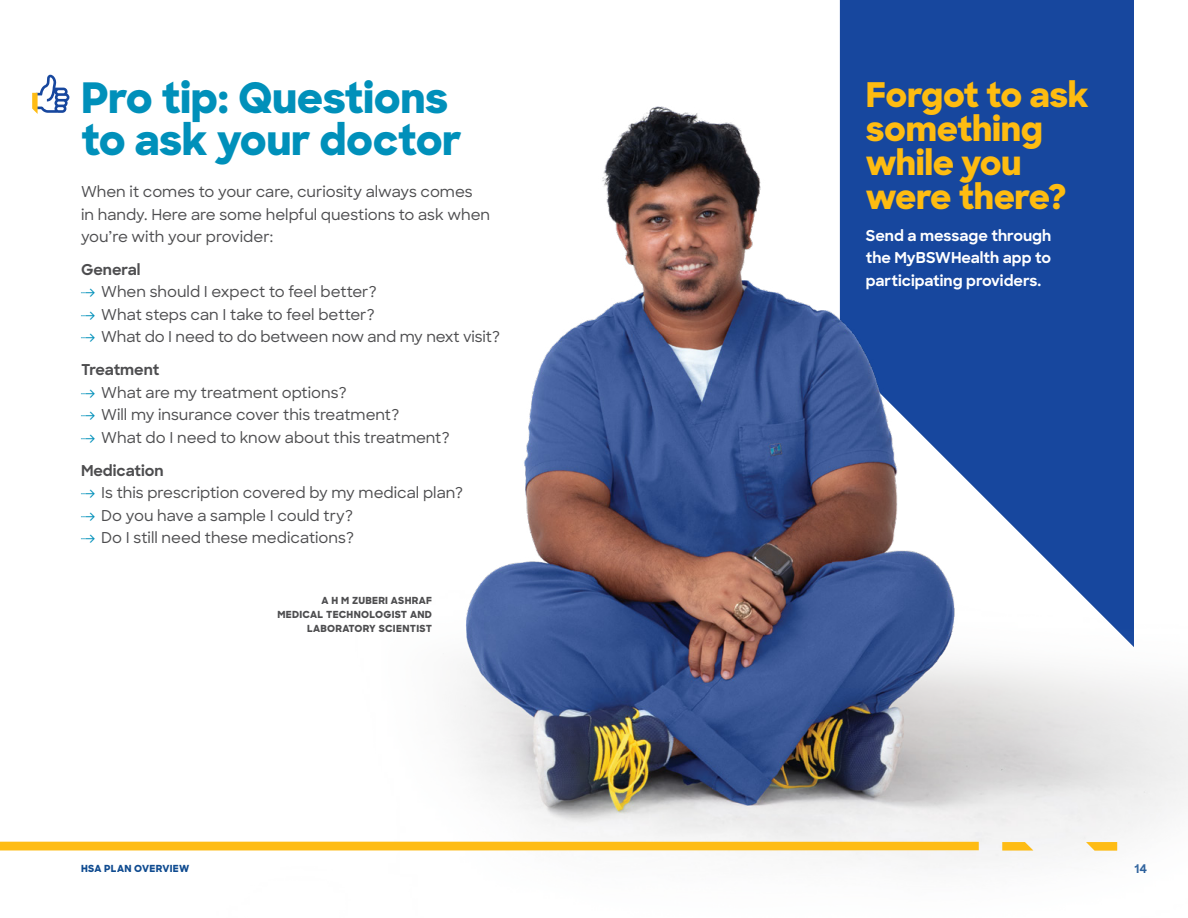
<style>
.page{position:relative;width:1188px;height:918px;background:#fff}
.page>*{position:absolute;margin:0;border:0;box-sizing:border-box;transform-origin:0 0}
.t1{font:800 42px/42px "Sharp Sans";letter-spacing:-.01em;color:#0090ba}
.t2{font:800 34.05px/34px "Sharp Sans";letter-spacing:-.01em;color:#febc11}
.t3{font:500 15px/22.5px "Sharp Sans";color:#4d4d4f}
.t4{font:700 15px/22.5px "Sharp Sans";color:#fff;text-align:justify}
.t5{font:700 15px "Sharp Sans";color:#4d4d4f}
.t6{font:700 12px "Sharp Sans";color:#0f4b90}
.t7{font:800 9.75px/14.2px "Sharp Sans";letter-spacing:.03em;color:#4d4d4f;text-align:right}
.t8{font:800 9.75px "Sharp Sans";letter-spacing:.03em;color:#0f4b90}
</style>
<div class="page">
<img style="left:216px;top:0;width:972px;height:866px">
<svg style="left:32px;top:75px;width:37px;height:39px"></svg>
<div style="left:0;top:842px;width:979px;height:8px;background:#febc15"></div>
<svg style="left:1086px;top:842px;width:31px;height:9px"></svg>
<svg style="left:1002px;top:842px;width:31px;height:9px"></svg>
<h1 class="t1" style="left:81px;top:75px;width:382px">Pro tip: Questions to ask your doctor</h1>
<p class="t3" style="left:81px;top:180px;width:411px">When it comes to your care, curiosity always comes<br>in handy. Here are some helpful questions to ask when you’re with your provider:</p>
<p class="t5" style="left:81px;top:258px;width:61px">General</p>
<p class="t3" style="left:101px;top:280px;width:401px">When should I expect to feel better?<br>What steps can I take to feel better?<br>What do I need to do between now and my next visit?</p>
<p class="t5" style="left:81px;top:359px;width:80px">Treatment</p>
<p class="t3" style="left:101px;top:381px;width:350px">What are my treatment options?<br>Will my insurance cover this treatment?<br>What do I need to know about this treatment?</p>
<p class="t5" style="left:81px;top:459px;width:84px">Medication</p>
<p class="t3" style="left:101px;top:481px;width:364px">Is this prescription covered by my medical plan?<br>Do you have a sample I could try?<br>Do I still need these medications?</p>
<p class="t7" style="left:277px;top:593px;width:156px">A H M ZUBERI ASHRAF<br>MEDICAL TECHNOLOGIST AND<br>LABORATORY SCIENTIST</p>
<h2 class="t2" style="left:866px;top:76px;width:225px">Forgot to ask something while you were there?</h2>
<p class="t4" style="left:866px;top:223px;width:187px">Send a message through the MyBSWHealth app to participating providers.</p>
<p class="t8" style="left:81px;top:861px;width:110px">HSA PLAN OVERVIEW</p>
<p class="t6" style="left:1135px;top:860px;width:14px">14</p>
</div>
